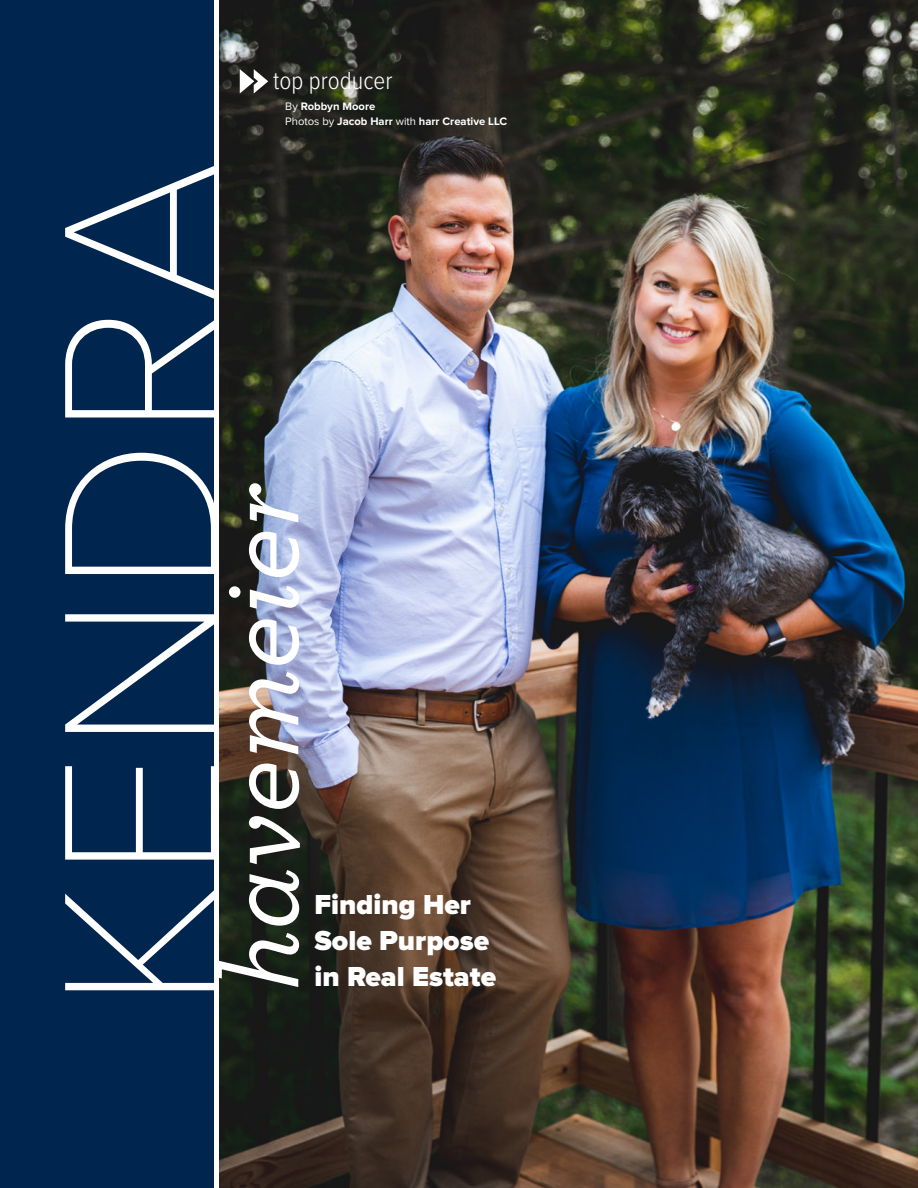
<style>
.page{position:relative;width:918px;height:1188px;background:#fff}
.page>*{position:absolute;margin:0;border:0;box-sizing:border-box;transform-origin:0 0}
.t1{font:100 228.9px "Proxima Nova T";color:#fff}
.t2{font:italic 500 113.7px "Archer Pro";color:#fff}
.t3{font:900 28.5px/36px "Proxima Nova";color:#fff}
.t4{font:300 25.5px "Proxima Nova Cond";color:#fff}
.t5{font:700 11.25px/15px "Proxima Nova";color:#fff}
.s1{font-weight:400}
</style>
<div class="page">
<img style="left:220px;top:0;width:698px;height:1188px">
<div style="left:0;top:0;width:214px;height:1188px;background:#00254f"></div>
<svg style="left:240px;top:69px;width:28px;height:25px"></svg>
<h3 class="t4" style="left:273px;top:69px;width:121px">top producer</h3>
<p class="t5" style="left:285px;top:100px;width:223px"><span class="s1">By</span> Robbyn Moore<br><span class="s1">Photos by</span> Jacob Harr <span class="s1">with</span> harr Creative LLC</p>
<h1 class="t1" style="left:10px;top:1010px;width:852px;rotate:-90deg">KENDRA</h1>
<h2 class="t2" style="left:177px;top:990px;width:509px;rotate:-90deg">havemeier</h2>
<h3 class="t3" style="left:314px;top:888px;width:176px">Finding Her<br>Sole Purpose</h3>
<h3 class="t3" style="left:314px;top:960px;width:183px">in Real Estate</h3>
</div>
